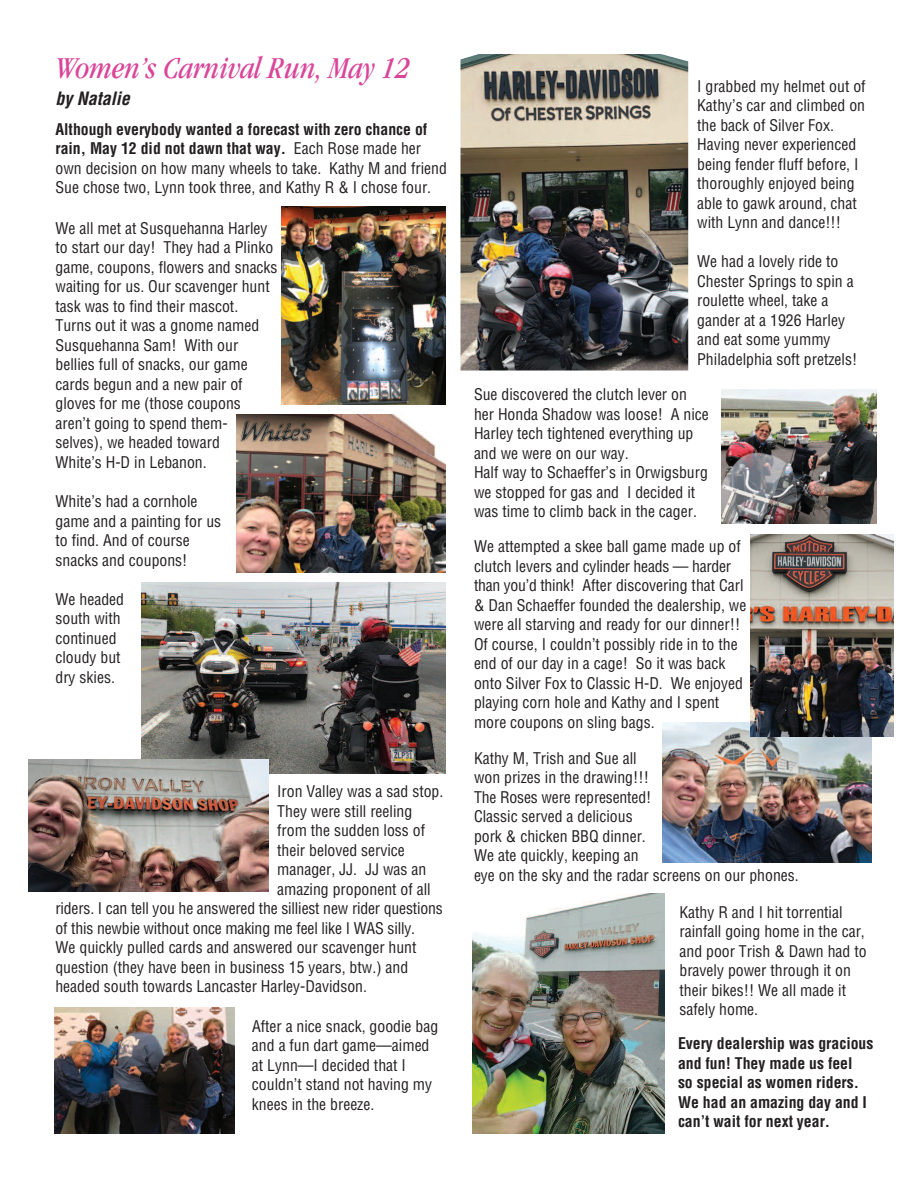
<style>
.page{position:relative;width:918px;height:1188px;background:#fff}
.page>*{position:absolute;margin:0;border:0;box-sizing:border-box;transform-origin:0 0}
.t1{font:italic condensed 31.5px "Garamond";color:#da4599}
.t2{font:italic 700 condensed 18px "Helvetica";color:#231f20}
.t3{font:condensed 15.75px/19.5px "Helvetica";color:#231f20}
.t4{font:700 condensed 15.75px/19.5px "Helvetica";color:#231f20}
.s1{font-weight:700}
</style>
<div class="page">
<img style="left:663px;top:722px;width:208px;height:140px">
<img style="left:141px;top:582px;width:304px;height:192px">
<img style="left:472px;top:894px;width:193px;height:240px">
<img style="left:282px;top:207px;width:164px;height:198px">
<img style="left:28px;top:759px;width:240px;height:133px">
<img style="left:460px;top:54px;width:228px;height:317px">
<img style="left:54px;top:1008px;width:181px;height:126px">
<img style="left:721px;top:389px;width:156px;height:134px">
<img style="left:750px;top:534px;width:144px;height:202px">
<img style="left:236px;top:414px;width:210px;height:159px">
<h1 class="t1" style="left:56px;top:56px;width:356px">Women’s Carnival Run, May 12</h1>
<p class="t2" style="left:56px;top:88px;width:76px">by Natalie</p>
<p class="t3" style="left:56px;top:120px;width:393px"><span class="s1">Although everybody wanted a forecast with zero chance of rain, May 12 did not dawn that way.</span> Each Rose made her own decision on how many wheels to take. Kathy M and friend Sue chose two, Lynn took three, and Kathy R &amp; I chose four.</p>
<p class="t3" style="left:56px;top:218px;width:224px">We all met at Susquehanna Harley to start our day! They had a Plinko game, coupons, flowers and snacks waiting for us. Our scavenger hunt task was to find their mascot.<br>Turns out it was a gnome named<br>Susquehanna Sam! With our bellies full of snacks, our game cards begun and a new pair of gloves for me (those coupons aren’t going to spend them&shy;selves), we headed toward<br>White’s H-D in Lebanon.</p>
<p class="t3" style="left:55px;top:492px;width:167px">White’s had a cornhole game and a painting for us to find. And of course snacks and coupons!</p>
<p class="t3" style="left:56px;top:589px;width:70px">We headed south with continued cloudy but dry skies.</p>
<p class="t3" style="left:277px;top:782px;width:168px">Iron Valley was a sad stop.</p>
<p class="t3" style="left:277px;top:802px;width:137px">They were still reeling</p>
<p class="t3" style="left:277px;top:821px;width:149px">from the sudden loss of</p>
<p class="t3" style="left:277px;top:841px;width:129px">their beloved service</p>
<p class="t3" style="left:277px;top:860px;width:151px">manager, JJ. JJ was an</p>
<p class="t3" style="left:277px;top:880px;width:155px">amazing proponent of all</p>
<p class="t3" style="left:55px;top:899px;width:389px">riders. I can tell you he answered the silliest new rider questions</p>
<p class="t3" style="left:55px;top:919px;width:361px">of this newbie without once making me feel like I WAS silly.</p>
<p class="t3" style="left:55px;top:938px;width:363px">We quickly pulled cards and answered our scavenger hunt</p>
<p class="t3" style="left:55px;top:958px;width:354px">question (they have been in business 15 years, btw.) and</p>
<p class="t3" style="left:55px;top:977px;width:313px">headed south towards Lancaster Harley-Davidson.</p>
<p class="t3" style="left:252px;top:1017px;width:188px">After a nice snack, goodie bag and a fun dart game—aimed at Lynn—I decided that I couldn’t stand not having my knees in the breeze.</p>
<p class="t3" style="left:697px;top:76px;width:170px">I grabbed my helmet out of<br>Kathy’s car and climbed on the back of Silver Fox.<br>Having never experienced being fender fluff before, I thoroughly enjoyed being able to gawk around, chat with Lynn and dance!!!</p>
<p class="t3" style="left:697px;top:252px;width:162px">We had a lovely ride to<br>Chester Springs to spin a roulette wheel, take a gander at a 1926 Harley and eat some yummy<br>Philadelphia soft pretzels!</p>
<p class="t3" style="left:474px;top:385px;width:236px">Sue discovered the clutch lever on her Honda Shadow was loose! A nice<br>Harley tech tightened everything up and we were on our way.<br>Half way to Schaeffer’s in Orwigsburg we stopped for gas and I decided it was time to climb back in the cager.</p>
<p class="t3" style="left:474px;top:537px;width:274px">We attempted a skee ball game made up of clutch levers and cylinder heads — harder than you’d think! After discovering that Carl &amp; Dan Schaeffer founded the dealership, we were all starving and ready for our dinner!!<br>Of course, I couldn’t possibly ride in to the end of our day in a cage! So it was back onto Silver Fox to Classic H-D. We enjoyed playing corn hole and Kathy and I spent more coupons on sling bags.</p>
<p class="t3" style="left:474px;top:749px;width:326px">Kathy M, Trish and Sue all<br>won prizes in the drawing!!!<br>The Roses were represented!<br>Classic served a delicious<br>pork &amp; chicken BBQ dinner.<br>We ate quickly, keeping an<br>eye on the sky and the radar screens on our phones.</p>
<p class="t3" style="left:680px;top:903px;width:189px">Kathy R and I hit torrential rainfall going home in the car, and poor Trish &amp; Dawn had to bravely power through it on their bikes!! We all made it safely home.</p>
<p class="t4" style="left:678px;top:1034px;width:197px">Every dealership was gracious and fun! They made us feel<br>so special as women riders.<br>We had an amazing day and I can’t wait for next year.</p>
</div>
